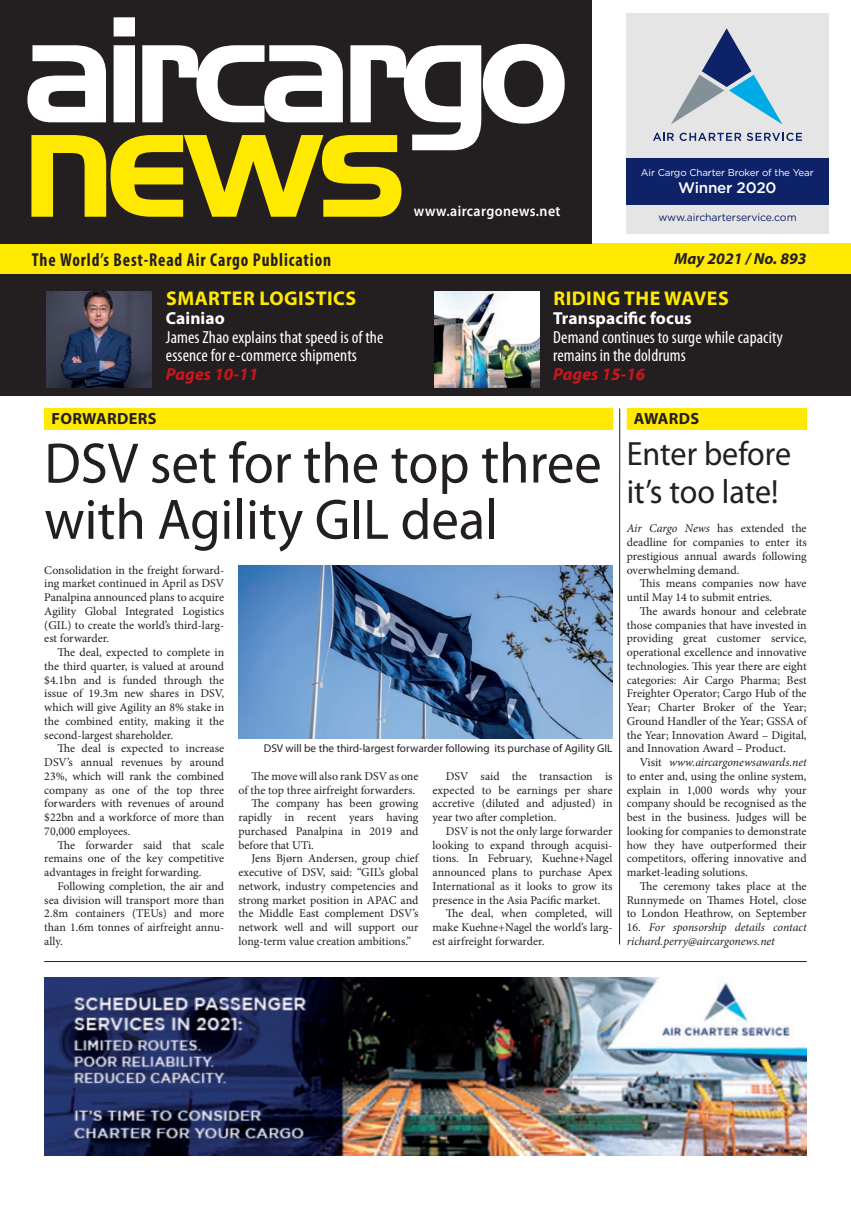
<style>
.page{position:relative;width:851px;height:1205px;background:#fff}
.page>*{position:absolute;margin:0;border:0;box-sizing:border-box;transform-origin:0 0}
.t1{font:155px "Handel Gothic BT";color:#ffe901}
.t2{font:146.25px "Handel Gothic BT";letter-spacing:-.07em;color:#fff}
.t3{font:57.5px/56.2px "Myriad Pro";color:#231f20;scale:.95 1}
.t4{font:33.75px/38.8px "Myriad Pro";color:#231f20;scale:.95 1}
.t5{font:700 19.88px "Myriad Pro";letter-spacing:.025em;color:#ffe901}
.t6{font:700 condensed 18.75px "Myriad Pro";letter-spacing:.05em;color:#231f20;scale:.93 1}
.t7{font:condensed 17.5px/18.8px "Myriad Pro";letter-spacing:.005em;color:#fff}
.t8{font:700 17.38px "Myriad Pro";letter-spacing:.005em;color:#fff}
.t9{font:italic 700 17.38px "Myriad Pro";letter-spacing:.005em;color:#cd151d}
.t10{font:700 16.25px "Myriad Pro";letter-spacing:.02em;color:#231f20}
.t11{font:italic 700 16.12px "Myriad Pro";color:#231f20}
.t12{font:500 15.25px "Gotham";letter-spacing:-.015em;color:#fff}
.t13{font:600 15px "Myriad Pro";letter-spacing:.03em;color:#fff;scale:.93 1}
.t14{font:11.88px/13.8px "Minion Pro";letter-spacing:-.005em;color:#231f20;text-align:justify}
.t15{font:italic 11.88px/13.8px "Minion Pro";letter-spacing:-.005em;color:#231f20}
.t16{font:11.25px "Myriad Pro";color:#231f20}
.t17{font:10.5px "Gotham";letter-spacing:-.01em;color:#0d2269}
.t18{font:9.88px "Gotham";letter-spacing:-.015em;color:#fff}
.s1{font-style:italic}
.s2{font-style:normal}
</style>
<div class="page">
<div style="left:0;top:273px;width:850px;height:123px;background:#231f20"></div>
<img style="left:47px;top:291px;width:105px;height:96px">
<img style="left:434px;top:291px;width:105px;height:96px">
<img style="left:239px;top:565px;width:337px;height:173px">
<div style="left:0;top:243px;width:850px;height:30px;background:#ffe901"></div>
<div style="left:0;top:0;width:591px;height:243px;background:#231f20"></div>
<hr style="left:44px;top:961px;width:762px;height:1px;background:#231f20">
<div style="left:626px;top:408px;width:180px;height:22px;background:#ffe901"></div>
<div style="left:44px;top:408px;width:568px;height:22px;background:#ffe901"></div>
<div style="left:576px;top:375px;width:87px;height:603px;background:#fff;opacity:.3"></div>
<hr style="left:619px;top:408px;width:1px;height:536px;background:#231f20">
<div style="left:626px;top:14px;width:202px;height:220px;background:#e4e5e4"></div>
<div style="left:626px;top:158px;width:202px;height:46px;background:#0d2269"></div>
<svg style="left:671px;top:28px;width:111px;height:96px"></svg>
<svg style="left:653px;top:133px;width:148px;height:8px"></svg>
<img style="left:44px;top:977px;width:762px;height:178px">
<h2 class="t2" style="left:22px;top:-19px;width:547px">aircargo</h2>
<h1 class="t1" style="left:22px;top:67px;width:387px">news</h1>
<p class="t13" style="left:414px;top:202px;width:159px">www.aircargonews.net</p>
<p class="t18" style="left:640px;top:168px;width:174px">Air Cargo Charter Broker of the Year</p>
<p class="t12" style="left:678px;top:181px;width:100px">Winner 2020</p>
<p class="t17" style="left:658px;top:212px;width:140px">www.aircharterservice.com</p>
<h3 class="t6" style="left:32px;top:248px;width:323px">The World’s Best-Read Air Cargo Publication</h3>
<h3 class="t11" style="left:674px;top:248px;width:134px">May 2021 / No. 893</h3>
<h3 class="t5" style="left:166px;top:285px;width:192px">SMARTER LOGISTICS</h3>
<h3 class="t8" style="left:166px;top:307px;width:60px">Cainiao</h3>
<h3 class="t7" style="left:166px;top:327px;width:219px">James Zhao explains that speed is of the essence for e-commerce shipments</h3>
<h3 class="t9" style="left:166px;top:363px;width:94px">Pages 10-11</h3>
<h3 class="t5" style="left:553px;top:285px;width:177px">RIDING THE WAVES</h3>
<h3 class="t8" style="left:553px;top:307px;width:140px">Transpacific focus</h3>
<h3 class="t7" style="left:553px;top:327px;width:231px">Demand continues to surge while capacity remains in the doldrums</h3>
<h3 class="t9" style="left:553px;top:363px;width:94px">Pages 15-16</h3>
<h3 class="t10" style="left:52px;top:408px;width:106px">FORWARDERS</h3>
<h3 class="t10" style="left:633px;top:408px;width:67px">AWARDS</h3>
<h3 class="t3" style="left:44px;top:434px;width:588px">DSV set for the top three with Agility GIL deal</h3>
<p class="t14" style="left:44px;top:563px;width:181px">Consolidation in the freight forward&shy;ing market continued in April as DSV Panalpina announced plans to acquire Agility Global Integrated Logistics (GIL) to create the world’s third-larg&shy;est forwarder.</p>
<p class="t14" style="left:44px;top:645px;width:181px;text-indent:13px">The deal, expected to complete in the third quarter, is valued at around $4.1bn and is funded through the issue of 19.3m new shares in DSV, which will give Agility an 8% stake in the combined entity, making it the second-largest shareholder.</p>
<p class="t14" style="left:44px;top:742px;width:181px;text-indent:13px">The deal is expected to increase DSV’s annual revenues by around 23%, which will rank the combined company as one of the top three forwarders with revenues of around $22bn and a workforce of more than 70,000 employees.</p>
<p class="t14" style="left:44px;top:838px;width:181px;text-indent:13px">The forwarder said that scale remains one of the key competitive advantages in freight forwarding.</p>
<p class="t14" style="left:44px;top:879px;width:181px;text-indent:13px">Following completion, the air and sea division will transport more than 2.8m containers (TEUs) and more than 1.6m tonnes of airfreight annu&shy;ally.</p>
<p class="t16" style="left:264px;top:741px;width:350px">DSV will be the third-largest forwarder following its purchase of Agility GIL</p>
<p class="t14" style="left:251px;top:769px;width:168px">The move will also rank DSV as one</p>
<p class="t14" style="left:238px;top:783px;width:178px">of the top three airfreight forwarders.</p>
<p class="t14" style="left:251px;top:797px;width:168px">The company has been growing</p>
<p class="t14" style="left:238px;top:810px;width:181px">rapidly in recent years having</p>
<p class="t14" style="left:238px;top:824px;width:181px">purchased Panalpina in 2019 and</p>
<p class="t14" style="left:238px;top:838px;width:77px">before that UTi.</p>
<p class="t14" style="left:251px;top:852px;width:168px">Jens Bjørn Andersen, group chief</p>
<p class="t14" style="left:238px;top:865px;width:181px">executive of DSV, said: “GIL’s global</p>
<p class="t14" style="left:238px;top:879px;width:181px">network, industry competencies and</p>
<p class="t14" style="left:238px;top:893px;width:181px">strong market position in APAC and</p>
<p class="t14" style="left:238px;top:907px;width:181px">the Middle East complement DSV’s</p>
<p class="t14" style="left:238px;top:920px;width:181px">network well and will support our</p>
<p class="t14" style="left:238px;top:934px;width:174px">long-term value creation ambitions.”</p>
<p class="t14" style="left:432px;top:769px;width:181px;text-indent:13px">DSV said the transaction is expected to be earnings per share accretive (diluted and adjusted) in year two after completion.</p>
<p class="t14" style="left:432px;top:824px;width:181px;text-indent:13px">DSV is not the only large forwarder looking to expand through acquisi&shy;tions. In February, Kuehne+Nagel announced plans to purchase Apex International as it looks to grow its presence in the Asia Pacific market.</p>
<p class="t14" style="left:432px;top:907px;width:181px;text-indent:13px">The deal, when completed, will make Kuehne+Nagel the world’s larg&shy;est airfreight forwarder.</p>
<h3 class="t4" style="left:626px;top:433px;width:174px">Enter before it’s too late!</h3>
<p class="t14" style="left:626px;top:521px;width:181px"><span class="s1">Air Cargo News</span> has extended the deadline for companies to enter its prestigious annual awards following overwhelming demand.</p>
<p class="t14" style="left:626px;top:576px;width:181px;text-indent:13px">This means companies now have until May 14 to submit entries.</p>
<p class="t14" style="left:626px;top:604px;width:181px;text-indent:13px">The awards honour and celebrate those companies that have invested in providing great customer service, operational excellence and innovative technologies. This year there are eight categories: Air Cargo Pharma; Best Freighter Operator; Cargo Hub of the Year; Charter Broker of the Year; Ground Handler of the Year; GSSA of the Year; Innovation Award – Digital, and Innovation Award – Product.</p>
<p class="t14" style="left:626px;top:755px;width:181px;text-indent:13px">Visit <span class="s1">www.aircargonewsawards.net </span>to enter and, using the online system, explain in 1,000 words why your company should be recognised as the best in the business. Judges will be looking for companies to demonstrate how they have outperformed their competitors, offering innovative and market-leading solutions.</p>
<p class="t14" style="left:626px;top:879px;width:181px;text-indent:13px">The ceremony takes place at the Runnymede on Thames Hotel, close to London Heathrow, on September</p>
<p class="t15" style="left:626px;top:920px;width:181px"><span class="s2">16.</span> For sponsorship details contact richard.perry@aircargonews.net</p>
</div>
